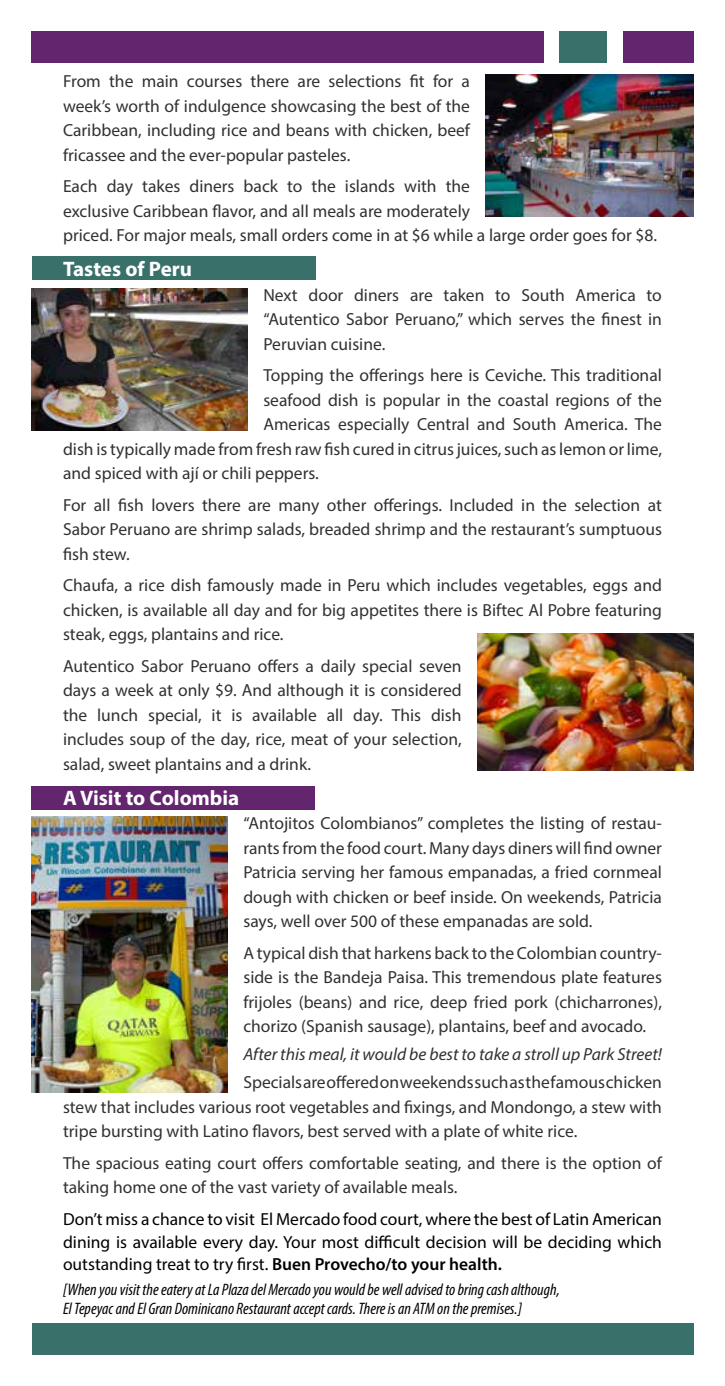
<style>
.page{position:relative;width:725px;height:1386px;background:#fff}
.page>*{position:absolute;margin:0;border:0;box-sizing:border-box;transform-origin:0 0}
.t1{font:700 21px "Myriad Pro";color:#fff}
.t2{font:17.5px/24.5px "Myriad Pro";color:#313131;text-align:justify}
.t3{font:17.5px/22.8px "Myriad Pro";color:#000;text-align:justify}
.t4{font:italic 17.5px/28px "Myriad Pro";color:#313131}
.t5{font:italic condensed 16.62px/19.2px "Myriad Pro";color:#000}
.s1{font-style:normal}
.s2{font-weight:600}
</style>
<div class="page">
<div style="left:32px;top:256px;width:283px;height:24px;background:#39716a"></div>
<div style="left:32px;top:786px;width:283px;height:24px;background:#62256e"></div>
<div style="left:32px;top:1323px;width:661px;height:31px;background:#39716a"></div>
<img style="left:485px;top:74px;width:208px;height:143px">
<img style="left:477px;top:634px;width:216px;height:136px">
<img style="left:32px;top:817px;width:195px;height:275px">
<img style="left:32px;top:289px;width:215px;height:142px">
<div style="left:32px;top:32px;width:511px;height:31px;background:#62256e"></div>
<div style="left:622px;top:32px;width:71px;height:31px;background:#62256e"></div>
<div style="left:559px;top:32px;width:47px;height:31px;background:#39716a"></div>
<p class="t2" style="left:63px;top:69px;width:408px">From the main courses there are selections fit for a week’s worth of indulgence showcasing the best of the Caribbean, including rice and beans with chicken, beef fricassee and the ever-popular pasteles.</p>
<p class="t2" style="left:63px;top:174px;width:595px;text-align:left">Each day takes diners back to the islands with the<br>exclusive Caribbean flavor, and all meals are moderately<br>priced. For major meals, small orders come in at $6 while a large order goes for $8.</p>
<p class="t1" style="left:63px;top:256px;width:130px">Tastes of Peru</p>
<p class="t2" style="left:263px;top:283px;width:400px">Next door diners are taken to South America to “Autentico Sabor Peruano,” which serves the finest in Peruvian cuisine.</p>
<p class="t2" style="left:263px;top:363px;width:400px">Topping the offerings here is Ceviche. This traditional</p>
<p class="t2" style="left:263px;top:388px;width:400px">seafood dish is popular in the coastal regions of the</p>
<p class="t2" style="left:263px;top:412px;width:400px">Americas especially Central and South America. The</p>
<p class="t2" style="left:63px;top:437px;width:600px">dish is typically made from fresh raw fish cured in citrus juices, such as lemon or lime,</p>
<p class="t2" style="left:63px;top:461px;width:257px">and spiced with ají or chili peppers.</p>
<p class="t2" style="left:63px;top:493px;width:600px">For all fish lovers there are many other offerings. Included in the selection at Sabor Peruano are shrimp salads, breaded shrimp and the restaurant’s sumptuous fish stew.</p>
<p class="t2" style="left:63px;top:573px;width:600px">Chaufa, a rice dish famously made in Peru which includes vegetables, eggs and chicken, is available all day and for big appetites there is Biftec Al Pobre featuring steak, eggs, plantains and rice.</p>
<p class="t2" style="left:63px;top:654px;width:400px">Autentico Sabor Peruano offers a daily special seven days a week at only $9. And although it is considered the lunch special, it is available all day. This dish includes soup of the day, rice, meat of your selection, salad, sweet plantains and a drink.</p>
<p class="t1" style="left:63px;top:784px;width:178px">A Visit to Colombia</p>
<p class="t2" style="left:243px;top:811px;width:420px">“Antojitos Colombianos” completes the listing of restau&shy;rants from the food court. Many days diners will find owner Patricia serving her famous empanadas, a fried cornmeal dough with chicken or beef inside. On weekends, Patricia says, well over 500 of these empanadas are sold.</p>
<p class="t2" style="left:243px;top:941px;width:420px">A typical dish that harkens back to the Colombian country&shy;side is the Bandeja Paisa. This tremendous plate features frijoles (beans) and rice, deep fried pork (chicharrones), chorizo (Spanish sausage), plantains, beef and avocado.</p>
<p class="t4" style="left:243px;top:1040px;width:420px">After this meal, it would be best to take a stroll up Park Street!<br><span class="s1">Specials are offered on weekends such as the famous chicken</span></p>
<p class="t2" style="left:63px;top:1095px;width:600px">stew that includes various root vegetables and fixings, and Mondongo, a stew with tripe bursting with Latino flavors, best served with a plate of white rice.</p>
<p class="t2" style="left:63px;top:1151px;width:600px">The spacious eating court offers comfortable seating, and there is the option of taking home one of the vast variety of available meals.</p>
<p class="t3" style="left:63px;top:1207px;width:600px">Don’t miss a chance to visit El Mercado food court, where the best of Latin American dining is available every day. Your most difficult decision will be deciding which outstanding treat to try first. <span class="s2">Buen Provecho/to your health.</span></p>
<p class="t5" style="left:63px;top:1280px;width:498px">[When you visit the eatery at La Plaza del Mercado you would be well advised to bring cash although,<br>El Tepeyac and El Gran Dominicano Restaurant accept cards. There is an ATM on the premises.]</p>
</div>
